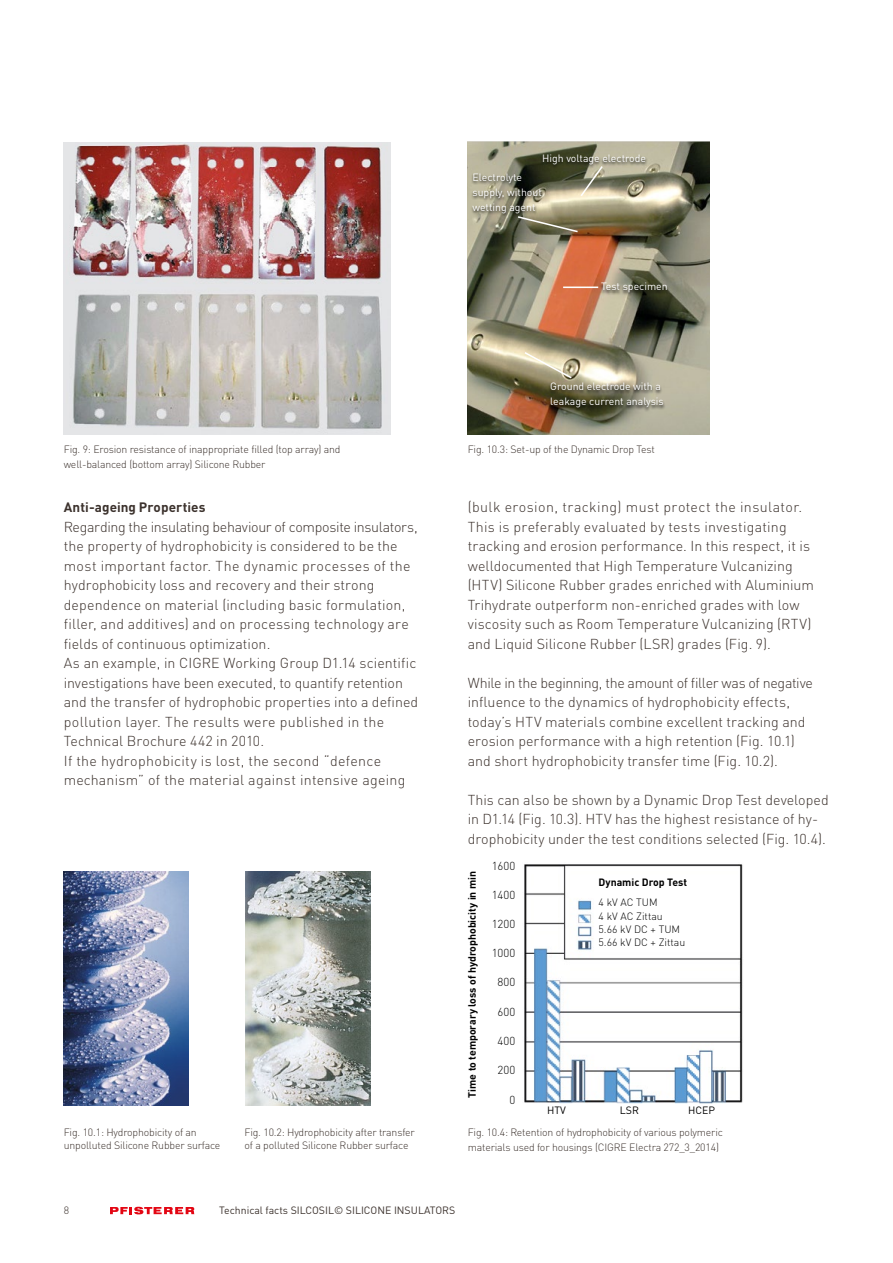
<style>
.page{position:relative;width:893px;height:1263px;background:#fff}
.page>*{position:absolute;margin:0;border:0;box-sizing:border-box;transform-origin:0 0}
.t1{font:300 14.25px/19.5px "DIN Pro";letter-spacing:.005em;color:#3c322d}
.t2{font:700 13.5px "DIN Pro";color:#3c322d}
.t3{font:300 11.55px "DIN Pro";color:#000}
.t4{font:300 10.5px/15px "DIN Pro";letter-spacing:-.015em;color:#3c322d}
.t5{font:10.5px/15px "DIN Pro";color:#fff}
.t6{font:700 10.5px "DIN Pro";color:#000}
.t7{font:300 10.5px/13.8px "DIN Pro";color:#000}
.t8{font:10.5px "DIN Pro";color:#3c322d}
.t9{font:10.5px "DIN Pro";color:#000}
</style>
<div class="page">
<img style="left:468px;top:142px;width:242px;height:292px">
<img style="left:246px;top:872px;width:125px;height:233px">
<img style="left:64px;top:872px;width:125px;height:234px">
<img style="left:64px;top:142px;width:326px;height:292px">
<img style="left:524px;top:864px;width:219px;height:239px">
<svg style="left:579px;top:169px;width:25px;height:29px"></svg>
<svg style="left:516px;top:215px;width:63px;height:18px"></svg>
<hr style="left:563px;top:287px;width:35px;height:1px;background:#fff">
<svg style="left:523px;top:351px;width:50px;height:29px"></svg>
<div style="left:541px;top:154px;width:107px;height:15px;background:#000;opacity:.75"></div>
<div style="left:599px;top:283px;width:70px;height:14px;background:#000;opacity:.75"></div>
<div style="left:549px;top:382px;width:117px;height:29px;background:#000;opacity:.75"></div>
<div style="left:470px;top:173px;width:74px;height:44px;background:#000;opacity:.75"></div>
<svg style="left:110px;top:1207px;width:84px;height:7px"></svg>
<p class="t5" style="left:542px;top:149px;width:105px">High voltage electrode</p>
<p class="t4" style="left:64px;top:441px;width:278px">Fig. 9: Erosion resistance of inappropriate filled (top array) and well-balanced (bottom array) Silicone Rubber</p>
<p class="t2" style="left:64px;top:496px;width:143px">Anti-ageing Properties</p>
<p class="t1" style="left:64px;top:516px;width:356px">Regarding the insulating behaviour of composite insulators, the property of hydrophobicity is considered to be the most important factor. The dynamic processes of the hydrophobicity loss and recovery and their strong dependence on material (including basic formulation, filler, and additives) and on processing technology are fields of continuous optimization.<br>As an example, in CIGRE Working Group D1.14 scientific investigations have been executed, to quantify retention and the transfer of hydrophobic properties into a defined pollution layer. The results were published in the Technical Brochure 442 in 2010.<br>If the hydrophobicity is lost, the second “defence mechanism” of the material against intensive ageing</p>
<p class="t5" style="left:472px;top:168px;width:71px">Electrolyte supply, without wetting agent</p>
<p class="t5" style="left:601px;top:278px;width:68px">Test specimen</p>
<p class="t5" style="left:550px;top:377px;width:115px">Ground electrode with a leakage current analysis</p>
<p class="t4" style="left:468px;top:441px;width:189px">Fig. 10.3: Set-up of the Dynamic Drop Test</p>
<p class="t1" style="left:468px;top:496px;width:348px">(bulk erosion, tracking) must protect the insulator.<br>This is preferably evaluated by tests investigating tracking and erosion performance. In this respect, it is welldocumented that High Temperature Vulcanizing (HTV) Silicone Rubber grades enriched with Aluminium Trihydrate outperform non-enriched grades with low viscosity such as Room Temperature Vulcanizing (RTV) and Liquid Silicone Rubber (LSR) grades (Fig. 9).</p>
<p class="t1" style="left:468px;top:672px;width:347px">While in the beginning, the amount of filler was of negative influence to the dynamics of hydrophobicity effects, today’s HTV materials combine excellent tracking and erosion performance with a high retention (Fig. 10.1) and short hydrophobicity transfer time (Fig. 10.2).</p>
<p class="t1" style="left:468px;top:789px;width:362px">This can also be shown by a Dynamic Drop Test developed in D1.14 (Fig. 10.3). HTV has the highest resistance of hy&shy;drophobicity under the test conditions selected (Fig. 10.4).</p>
<p class="t6" style="left:463px;top:1098px;width:228px;rotate:-90deg">Time to temporary loss of hydrophobicity in min</p>
<p class="t3" style="left:492px;top:857px;width:25px">1600</p>
<p class="t3" style="left:492px;top:886px;width:25px">1400</p>
<p class="t3" style="left:492px;top:915px;width:25px">1200</p>
<p class="t3" style="left:492px;top:944px;width:25px">1000</p>
<p class="t3" style="left:498px;top:973px;width:19px">800</p>
<p class="t3" style="left:498px;top:1003px;width:19px">600</p>
<p class="t3" style="left:498px;top:1032px;width:19px">400</p>
<p class="t3" style="left:498px;top:1061px;width:19px">200</p>
<p class="t3" style="left:509px;top:1091px;width:7px">0</p>
<p class="t6" style="left:599px;top:873px;width:90px">Dynamic Drop Test</p>
<p class="t7" style="left:599px;top:894px;width:66px">4 kV AC TUM<br>4 kV AC Zittau</p>
<p class="t7" style="left:599px;top:921px;width:88px;line-height:13.4px">5.66 kV DC + TUM<br>5.66 kV DC + Zittau</p>
<p class="t9" style="left:547px;top:1102px;width:20px">HTV</p>
<p class="t9" style="left:620px;top:1102px;width:21px">LSR</p>
<p class="t9" style="left:688px;top:1102px;width:28px">HCEP</p>
<p class="t4" style="left:64px;top:1124px;width:158px;line-height:13.5px">Fig. 10.1: Hydrophobicity of an unpolluted Silicone Rubber surface</p>
<p class="t4" style="left:244px;top:1124px;width:172px;line-height:13.5px">Fig. 10.2: Hydrophobicity after transfer of a polluted Silicone Rubber surface</p>
<p class="t4" style="left:468px;top:1123px;width:257px">Fig. 10.4: Retention of hydrophobicity of various polymeric materials used for housings (CIGRE Electra 272_3_2014)</p>
<p class="t4" style="left:64px;top:1202px;width:7px">8</p>
<p class="t8" style="left:219px;top:1202px;width:237px">Technical facts SILCOSIL© SILICONE INSULATORS</p>
</div>
